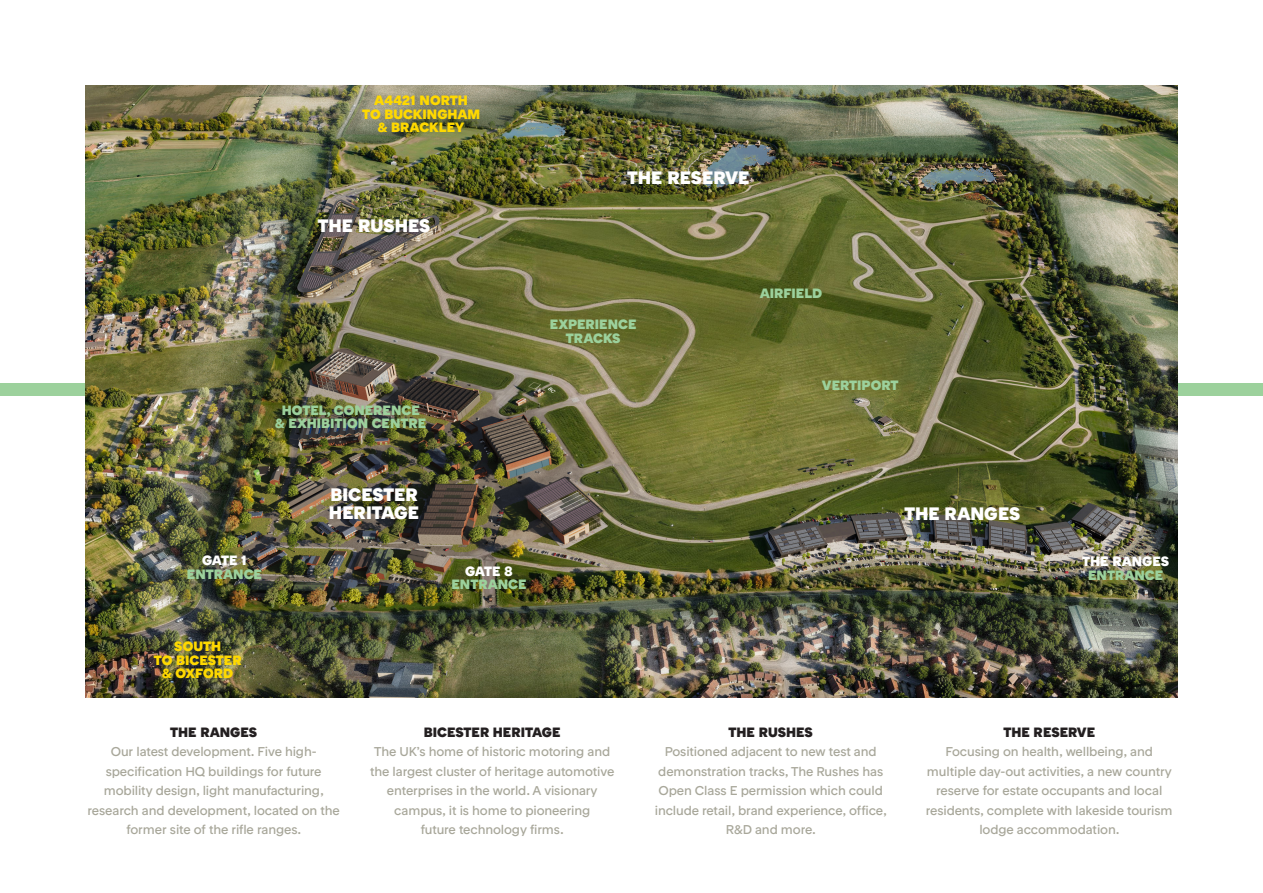
<style>
.page{position:relative;width:1263px;height:893px;background:#fff}
.page>*{position:absolute;margin:0;border:0;box-sizing:border-box;transform-origin:0 0}
.t1{font:18px "RT Rondelle Black";color:#fff}
.t2{font:13.5px "RT Rondelle Black";color:#9cd19c}
.t3{font:13.5px "RT Rondelle Black";color:#ffd900}
.t4{font:13.5px "RT Rondelle Black";color:#231f20}
.t5{font:13.5px "RT Rondelle Black";color:#fff}
.t6{font:12.75px/19.5px "RT Rondelle Regular";letter-spacing:-.01em;color:#a8a79a;text-align:center}
</style>
<div class="page">
<div style="left:0;top:383px;width:1263px;height:12px;background:#9cd19c"></div>
<img style="left:85px;top:85px;width:1093px;height:612px">
<p class="t3" style="left:374px;top:92px;width:95px">A4421 NORTH</p>
<p class="t3" style="left:362px;top:105px;width:119px">TO BUCKINGHAM</p>
<p class="t3" style="left:378px;top:119px;width:88px">&amp; BRACKLEY</p>
<p class="t1" style="left:318px;top:215px;width:114px">THE RUSHES</p>
<p class="t2" style="left:282px;top:401px;width:140px">HOTEL, CONERENCE</p>
<p class="t2" style="left:275px;top:415px;width:153px">&amp; EXHIBITION CENTRE</p>
<p class="t1" style="left:330px;top:483px;width:89px">BICESTER</p>
<p class="t1" style="left:329px;top:501px;width:92px">HERITAGE</p>
<p class="t5" style="left:202px;top:552px;width:46px">GATE 1</p>
<p class="t2" style="left:187px;top:565px;width:77px">ENTRANCE</p>
<p class="t5" style="left:465px;top:563px;width:49px">GATE 8</p>
<p class="t2" style="left:451px;top:576px;width:77px">ENTRANCE</p>
<p class="t3" style="left:174px;top:638px;width:48px">SOUTH</p>
<p class="t3" style="left:154px;top:651px;width:89px">TO BICESTER</p>
<p class="t3" style="left:162px;top:665px;width:73px">&amp; OXFORD</p>
<p class="t1" style="left:627px;top:167px;width:124px">THE RESERVE</p>
<p class="t2" style="left:550px;top:316px;width:88px">EXPERIENCE</p>
<p class="t2" style="left:566px;top:330px;width:56px">TRACKS</p>
<p class="t2" style="left:760px;top:285px;width:64px">AIRFIELD</p>
<p class="t2" style="left:822px;top:376px;width:78px">VERTIPORT</p>
<p class="t1" style="left:904px;top:503px;width:117px">THE RANGES</p>
<p class="t5" style="left:1082px;top:553px;width:88px">THE RANGES</p>
<p class="t2" style="left:1088px;top:566px;width:77px">ENTRANCE</p>
<p class="t4" style="left:170px;top:724px;width:88px">THE RANGES</p>
<p class="t6" style="left:88px;top:742px;width:254px">Our latest development. Five high&shy;specification HQ buildings for future mobility design, light manufacturing, research and development, located on the former site of the rifle ranges.</p>
<p class="t4" style="left:424px;top:724px;width:138px">BICESTER HERITAGE</p>
<p class="t6" style="left:370px;top:742px;width:246px">The UK’s home of historic motoring and the largest cluster of heritage automotive enterprises in the world. A visionary campus, it is home to pioneering</p>
<p class="t6" style="left:421px;top:820px;width:144px">future technology firms.</p>
<p class="t4" style="left:728px;top:724px;width:86px">THE RUSHES</p>
<p class="t6" style="left:655px;top:742px;width:234px">Positioned adjacent to new test and demonstration tracks, The Rushes has Open Class E permission which could include retail, brand experience, office, R&amp;D and more.</p>
<p class="t4" style="left:1003px;top:724px;width:93px">THE RESERVE</p>
<p class="t6" style="left:926px;top:742px;width:248px">Focusing on health, wellbeing, and multiple day-out activities, a new country reserve for estate occupants and local residents, complete with lakeside tourism lodge accommodation.</p>
</div>
